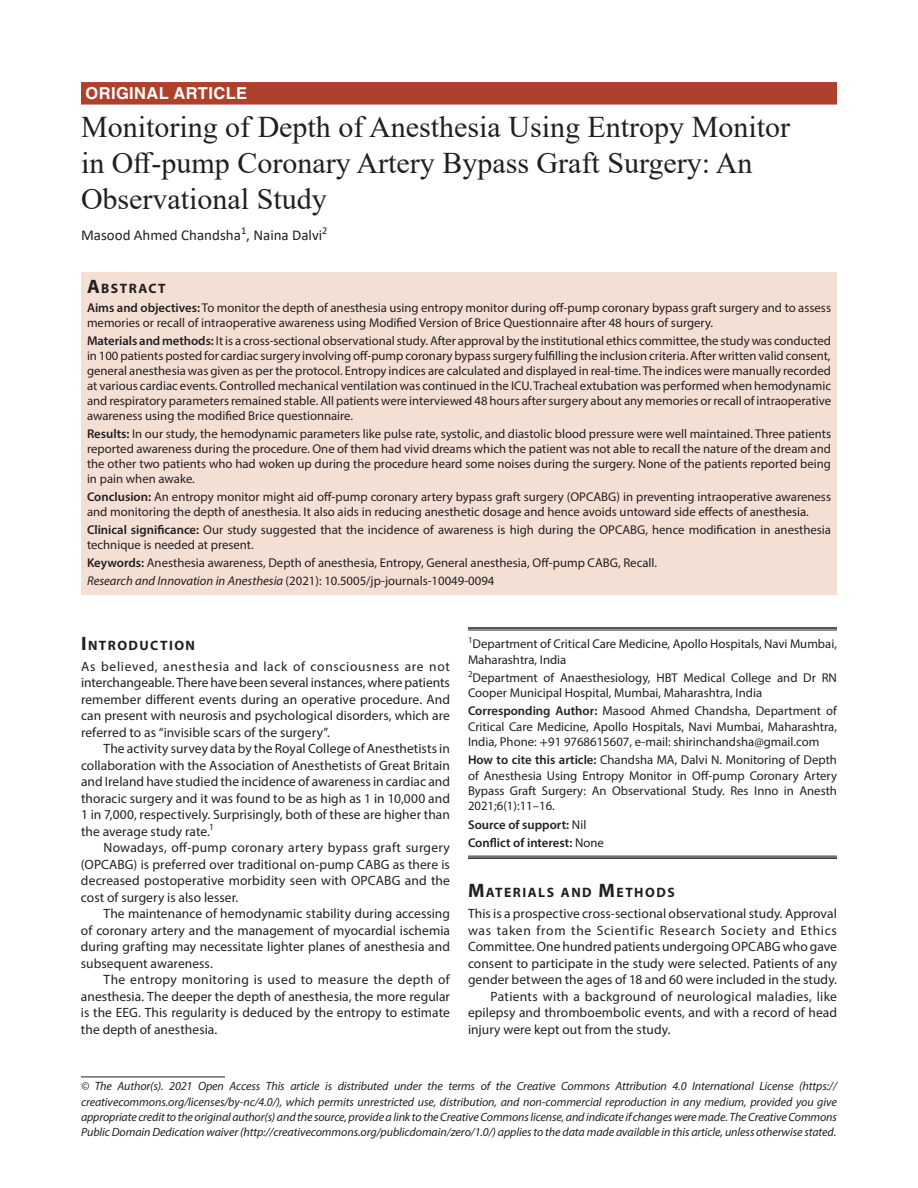
<style>
.page{position:relative;width:918px;height:1188px;background:#fff}
.page>*{position:absolute;margin:0;border:0;box-sizing:border-box;transform-origin:0 0}
.t1{font:30px/36px "Times New Roman";color:#231f20}
.t2{font:700 16.5px "Helvetica LT Std";letter-spacing:.025em;color:#fff}
.t3{font:15px "Calibri";color:#231f20}
.t4{font:700 13.65px "Myriad Pro";letter-spacing:.105em;color:#231f20}
.t5{font:13.5px/16.5px "Myriad Pro";letter-spacing:.005em;color:#231f20;text-align:justify}
.t6{font:13.5px "Myriad Pro";letter-spacing:.05em;color:#231f20}
.t7{font:12.75px/15px "Myriad Pro";color:#231f20}
.t8{font:600 12.75px/18.3px "Myriad Pro";color:#231f20}
.t9{font:italic 12px/15.1px "Myriad Pro";letter-spacing:-.005em;color:#231f20;text-align:justify}
.s1{font-size:19.5px}
.s2{font-weight:600}
.s3{font-style:italic}
.s4{font-family:"STIX"}
.s5{font-weight:400}
</style>
<div class="page">
<div style="left:81px;top:82px;width:756px;height:23px;background:#af402b"></div>
<div style="left:81px;top:272px;width:756px;height:26px;background:#f4dfd5"></div>
<div style="left:81px;top:297px;width:756px;height:39px;background:#f4dfd5"></div>
<div style="left:81px;top:330px;width:756px;height:99px;background:#f4dfd5"></div>
<div style="left:81px;top:423px;width:756px;height:69px;background:#f4dfd5"></div>
<div style="left:81px;top:486px;width:756px;height:39px;background:#f4dfd5"></div>
<div style="left:81px;top:519px;width:756px;height:39px;background:#f4dfd5"></div>
<div style="left:81px;top:552px;width:756px;height:24px;background:#f4dfd5"></div>
<div style="left:81px;top:570px;width:756px;height:24px;background:#f4dfd5"></div>
<hr style="left:468px;top:627px;width:369px;height:2px;background:#231f20">
<hr style="left:468px;top:630px;width:369px;height:1px;background:#231f20">
<hr style="left:468px;top:856px;width:369px;height:1px;background:#231f20">
<hr style="left:468px;top:857px;width:369px;height:2px;background:#231f20">
<hr style="left:81px;top:1077px;width:144px;height:1px;background:#231f20">
<p class="t2" style="left:86px;top:83px;width:163px">ORIGINAL ARTICLE</p>
<h1 class="t1" style="left:81px;top:108px;width:711px">Monitoring of Depth of Anesthesia Using Entropy Monitor in Off-pump Coronary Artery Bypass Graft Surgery: An<br>Observational Study</h1>
<p class="t3" style="left:81px;top:225px;width:248px">Masood Ahmed Chandsha<sup>1</sup>, Naina Dalvi<sup>2</sup></p>
<p class="t4" style="left:87px;top:279px;width:80px"><span class="s1">A</span>BSTRACT</p>
<p class="t7" style="left:87px;top:300px;width:746px"><span class="s2">Aims and objectives:</span> To monitor the depth of anesthesia using entropy monitor during off-pump coronary bypass graft surgery and to assess memories or recall of intraoperative awareness using Modified Version of Brice Questionnaire after 48 hours of surgery.</p>
<p class="t7" style="left:87px;top:333px;width:746px;text-align:justify"><span class="s2">Materials and methods:</span> It is a cross-sectional observational study. After approval by the institutional ethics committee, the study was conducted in 100 patients posted for cardiac surgery involving off-pump coronary bypass surgery fulfilling the inclusion criteria. After written valid consent, general anesthesia was given as per the protocol. Entropy indices are calculated and displayed in real-time. The indices were manually recorded at various cardiac events. Controlled mechanical ventilation was continued in the ICU. Tracheal extubation was performed when hemodynamic and respiratory parameters remained stable. All patients were interviewed 48 hours after surgery about any memories or recall of intraoperative awareness using the modified Brice questionnaire.</p>
<p class="t7" style="left:87px;top:426px;width:746px;text-align:justify"><span class="s2">Results:</span> In our study, the hemodynamic parameters like pulse rate, systolic, and diastolic blood pressure were well maintained. Three patients reported awareness during the procedure. One of them had vivid dreams which the patient was not able to recall the nature of the dream and the other two patients who had woken up during the procedure heard some noises during the surgery. None of the patients reported being in pain when awake.</p>
<p class="t7" style="left:87px;top:489px;width:746px"><span class="s2">Conclusion:</span> An entropy monitor might aid off-pump coronary artery bypass graft surgery (OPCABG) in preventing intraoperative awareness and monitoring the depth of anesthesia. It also aids in reducing anesthetic dosage and hence avoids untoward side effects of anesthesia.</p>
<p class="t7" style="left:87px;top:522px;width:746px"><span class="s2">Clinical significance:</span> Our study suggested that the incidence of awareness is high during the OPCABG, hence modification in anesthesia technique is needed at present.</p>
<p class="t7" style="left:87px;top:554px;width:572px;line-height:18px"><span class="s2">Keywords:</span> Anesthesia awareness, Depth of anesthesia, Entropy, General anesthesia, Off-pump CABG, Recall.<br><span class="s3">Research and Innovation in Anesthesia</span> (2021): 10.5005/jp-journals-10049-0094</p>
<p class="t4" style="left:81px;top:636px;width:116px"><span class="s1">I</span>NTRODUCTION</p>
<p class="t5" style="left:81px;top:658px;width:371px">As believed, anesthesia and lack of consciousness are not interchangeable. There have been several instances, where patients remember different events during an operative procedure. And can present with neurosis and psychological disorders, which are referred to as “invisible scars of the surgery”.</p>
<p class="t5" style="left:81px;top:740px;width:371px;text-indent:23px">The activity survey data by the Royal College of Anesthetists in collaboration with the Association of Anesthetists of Great Britain and Ireland have studied the incidence of awareness in cardiac and thoracic surgery and it was found to be as high as 1 in 10,000 and 1 in 7,000, respectively. Surprisingly, both of these are higher than the average study rate.<sup>1</sup></p>
<p class="t5" style="left:81px;top:839px;width:371px;text-indent:23px">Nowadays, off-pump coronary artery bypass graft surgery (OPCABG) is preferred over traditional on-pump CABG as there is decreased postoperative morbidity seen with OPCABG and the cost of surgery is also lesser.</p>
<p class="t5" style="left:81px;top:905px;width:371px;text-indent:23px">The maintenance of hemodynamic stability during accessing of coronary artery and the management of myocardial ischemia during grafting may necessitate lighter planes of anesthesia and subsequent awareness.</p>
<p class="t5" style="left:81px;top:971px;width:370px;text-indent:23px">The entropy monitoring is used to measure the depth of anesthesia. The deeper the depth of anesthesia, the more regular is the EEG. This regularity is deduced by the entropy to estimate the depth of anesthesia.</p>
<p class="t7" style="left:468px;top:636px;width:370px"><sup>1</sup>Department of Critical Care Medicine, Apollo Hospitals, Navi Mumbai,<br>Maharashtra, India</p>
<p class="t7" style="left:468px;top:670px;width:371px"><sup>2</sup>Department of Anaesthesiology, HBT Medical College and Dr RN<br>Cooper Municipal Hospital, Mumbai, Maharashtra, India</p>
<p class="t7" style="left:468px;top:703px;width:371px;text-align:justify"><span class="s2">Corresponding Author:</span> Masood Ahmed Chandsha, Department of Critical Care Medicine, Apollo Hospitals, Navi Mumbai, Maharashtra, India, Phone: <span class="s4">+</span>91 9768615607, e-mail: shirinchandsha@gmail.com</p>
<p class="t7" style="left:468px;top:752px;width:371px;text-align:justify"><span class="s2">How to cite this article:</span> Chandsha MA, Dalvi N. Monitoring of Depth of Anesthesia Using Entropy Monitor in Off-pump Coronary Artery Bypass Graft Surgery: An Observational Study. Res Inno in Anesth 2021;6(1):11–16.</p>
<p class="t8" style="left:468px;top:815px;width:137px">Source of support: <span class="s5">Nil<br></span>Conflict of interest: <span class="s5">None</span></p>
<p class="t4" style="left:468px;top:884px;width:208px"><span class="s1">M</span>ATERIALS AND <span class="s1">M</span>ETHODS</p>
<p class="t5" style="left:468px;top:905px;width:370px">This is a prospective cross-sectional observational study. Approval</p>
<p class="t6" style="left:468px;top:922px;width:371px">was taken from the Scientific Research Society and Ethics</p>
<p class="t5" style="left:468px;top:938px;width:370px">Committee. One hundred patients undergoing OPCABG who gave</p>
<p class="t5" style="left:468px;top:955px;width:371px">consent to participate in the study were selected. Patients of any</p>
<p class="t5" style="left:468px;top:971px;width:370px">gender between the ages of 18 and 60 were included in the study.</p>
<p class="t5" style="left:491px;top:988px;width:348px">Patients with a background of neurological maladies, like</p>
<p class="t5" style="left:468px;top:1004px;width:371px">epilepsy and thromboembolic events, and with a record of head</p>
<p class="t5" style="left:468px;top:1021px;width:204px">injury were kept out from the study.</p>
<p class="t9" style="left:81px;top:1079px;width:758px">© The Author(s). 2021 Open Access This article is distributed under the terms of the Creative Commons Attribution 4.0 International License (https:// creativecommons.org/licenses/by-nc/4.0/), which permits unrestricted use, distribution, and non-commercial reproduction in any medium, provided you give appropriate credit to the original author(s) and the source, provide a link to the Creative Commons license, and indicate if changes were made. The Creative Commons Public Domain Dedication waiver (http://creativecommons.org/publicdomain/zero/1.0/) applies to the data made available in this article, unless otherwise stated.</p>
</div>
